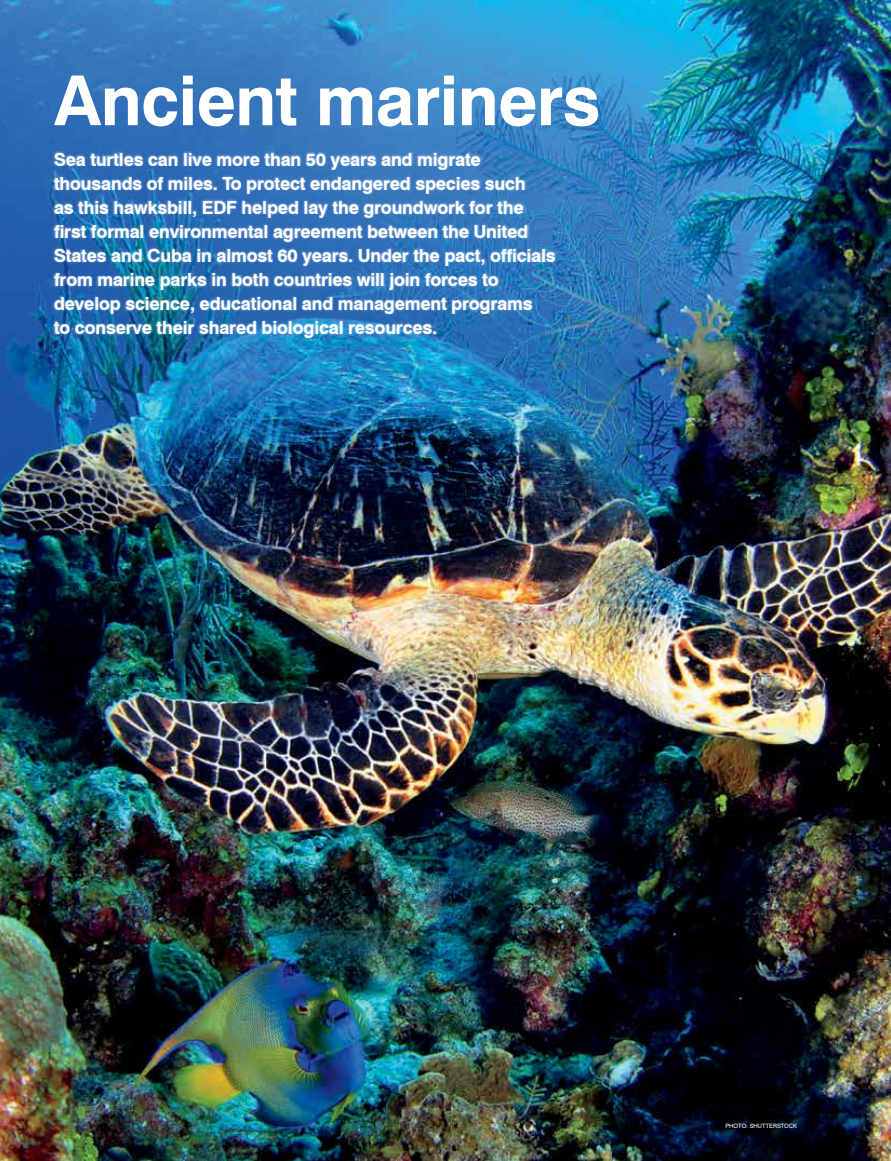
<style>
.page{position:relative;width:891px;height:1161px;background:#fff}
.page>*{position:absolute;margin:0;border:0;box-sizing:border-box;transform-origin:0 0}
.t1{font:700 69px "Swiss 721 BT";letter-spacing:-.01em;color:#fff}
.t2{font:700 18px/24px "Swiss 721 BT";letter-spacing:-.01em;color:#fff}
.t3{font:6px "Swiss 721 BT";color:#fff}
</style>
<div class="page">
<img style="left:0;top:0;width:891px;height:1161px">
<div style="left:52px;top:151px;width:505px;height:189px;background:#fff;opacity:.5"></div>
<h1 class="t1" style="left:54px;top:59px;width:548px">Ancient mariners</h1>
<p class="t2" style="left:54px;top:147px;width:503px">Sea turtles can live more than 50 years and migrate thousands of miles. To protect endangered species such<br>as this hawksbill, EDF helped lay the groundwork for the first formal environmental agreement between the United States and Cuba in almost 60 years. Under the pact, officials from marine parks in both countries will join forces to develop science, educational and management programs<br>to conserve their shared biological resources.</p>
<p class="t3" style="left:725px;top:1123px;width:73px">PHOTO: SHUTTERSTOCK</p>
</div>
